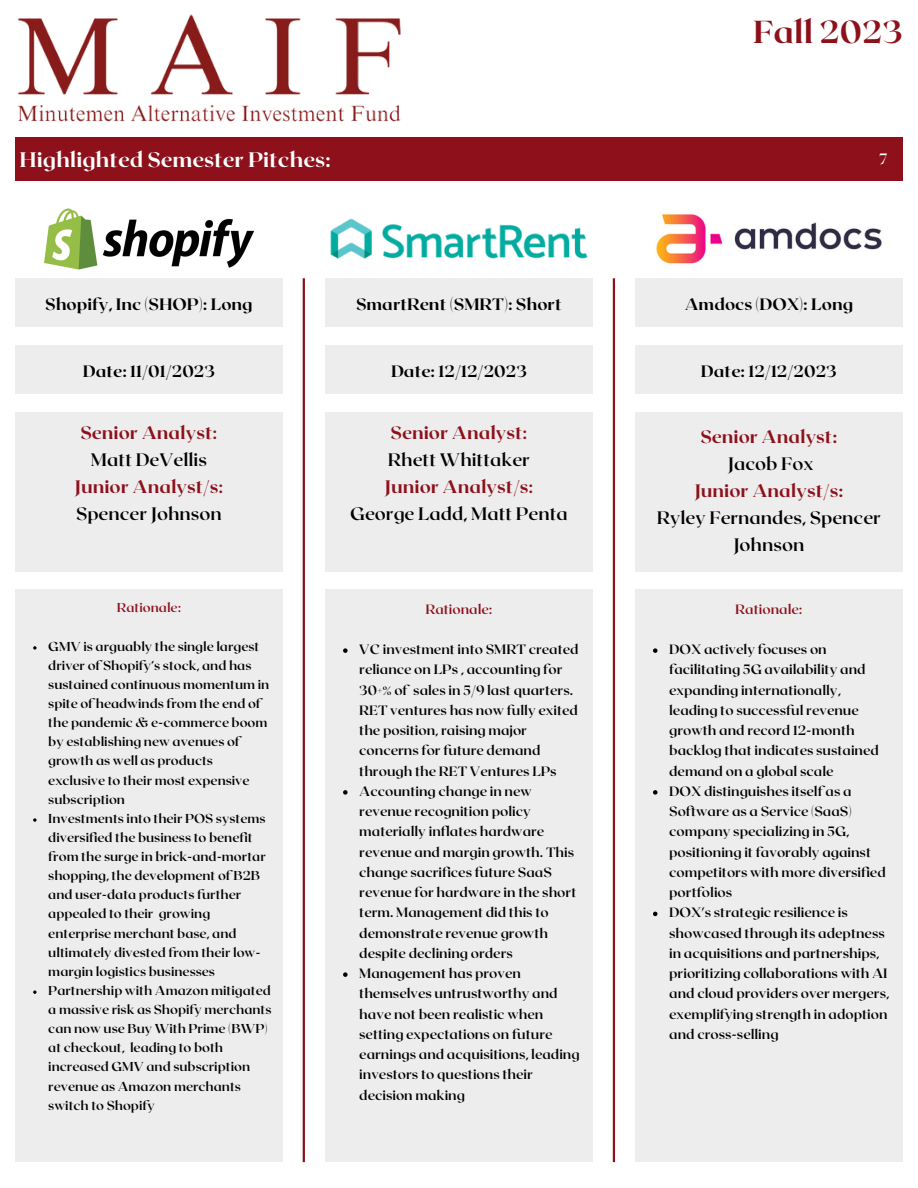
<style>
.page{position:relative;width:918px;height:1188px;background:#fff}
.page>*{position:absolute;margin:0;border:0;box-sizing:border-box;transform-origin:0 0}
.t1{font:800 31.8px "Roxborough CF";color:#8d101a}
.t2{font:800 21px "Roxborough CF";color:#fff}
.t3{font:700 18px/27px "Roxborough CF";color:#000;text-align:center}
.t4{font:800 18px "Roxborough CF";color:#8d101a}
.t5{font:800 16.5px "Roxborough CF";color:#000}
.t6{font:700 15px "Roxborough CF";color:#fff}
.t7{font:700 13.5px/20.2px "Roxborough CF";color:#000}
.t8{font:700 13.5px "Roxborough CF";color:#8d101a}
.t9{font:700 12.9px/19.2px "Roxborough CF";color:#000}
.t10{font:700 12.9px "Roxborough CF";color:#8d101a}
.s1{font-weight:700}
</style>
<div class="page">
<div style="left:15px;top:137px;width:888px;height:43px;background:#8d101a"></div>
<img style="left:17px;top:14px;width:384px;height:108px">
<img style="left:45px;top:180px;width:209px;height:90px">
<img style="left:656px;top:214px;width:226px;height:50px">
<div style="left:15px;top:278px;width:268px;height:49px;background:#ededed"></div>
<div style="left:15px;top:590px;width:268px;height:572px;background:#ededed"></div>
<svg style="left:33px;top:646px;width:4px;height:4px"></svg>
<svg style="left:33px;top:818px;width:4px;height:4px"></svg>
<svg style="left:33px;top:990px;width:4px;height:4px"></svg>
<img style="left:330px;top:218px;width:258px;height:41px">
<div style="left:325px;top:278px;width:268px;height:49px;background:#ededed"></div>
<div style="left:325px;top:590px;width:268px;height:572px;background:#ededed"></div>
<svg style="left:343px;top:648px;width:5px;height:5px"></svg>
<svg style="left:343px;top:790px;width:5px;height:5px"></svg>
<svg style="left:343px;top:972px;width:5px;height:5px"></svg>
<div style="left:635px;top:590px;width:268px;height:572px;background:#ededed"></div>
<svg style="left:653px;top:648px;width:5px;height:5px"></svg>
<svg style="left:653px;top:790px;width:5px;height:5px"></svg>
<svg style="left:653px;top:912px;width:5px;height:4px"></svg>
<div style="left:15px;top:412px;width:268px;height:160px;background:#ededed"></div>
<div style="left:325px;top:412px;width:268px;height:160px;background:#ededed"></div>
<div style="left:635px;top:412px;width:268px;height:160px;background:#ededed"></div>
<div style="left:635px;top:278px;width:268px;height:49px;background:#ededed"></div>
<div style="left:15px;top:345px;width:268px;height:49px;background:#ededed"></div>
<div style="left:325px;top:345px;width:268px;height:49px;background:#ededed"></div>
<div style="left:635px;top:345px;width:268px;height:49px;background:#ededed"></div>
<hr style="left:303px;top:278px;width:2px;height:884px;background:#8d101a">
<hr style="left:613px;top:278px;width:2px;height:884px;background:#8d101a">
<p class="t2" style="left:20px;top:146px;width:313px">Highlighted Semester Pitches:</p>
<p class="t5" style="left:45px;top:293px;width:209px">Shopify, Inc (SHOP): Long</p>
<p class="t5" style="left:356px;top:293px;width:207px">SmartRent (SMRT): Short</p>
<p class="t1" style="left:753px;top:11px;width:151px">Fall 2023</p>
<p class="t6" style="left:879px;top:149px;width:10px">7</p>
<p class="t5" style="left:685px;top:293px;width:170px">Amdocs (DOX): Long</p>
<p class="t5" style="left:83px;top:360px;width:134px">Date: 11/01/2023</p>
<p class="t5" style="left:391px;top:360px;width:137px">Date: 12/12/2023</p>
<p class="t5" style="left:701px;top:360px;width:137px">Date: 12/12/2023</p>
<p class="t4" style="left:80px;top:421px;width:138px">Senior Analyst<span class="s1">:</span></p>
<p class="t3" style="left:91px;top:446px;width:117px">Matt DeVellis</p>
<p class="t4" style="left:74px;top:475px;width:150px">Junior Analyst/s<span class="s1">:</span></p>
<p class="t3" style="left:76px;top:500px;width:147px">Spencer Johnson</p>
<p class="t10" style="left:117px;top:600px;width:66px">Rationale:</p>
<p class="t9" style="left:48px;top:636px;width:223px">GMV is arguably the single largest driver of Shopify’s stock, and has sustained continuous momentum in spite of headwinds from the end of the pandemic &amp; e-commerce boom by establishing new avenues of growth as well as products exclusive to their most expensive subscription</p>
<p class="t9" style="left:48px;top:808px;width:219px">Investments into their POS systems diversified the business to benefit from the surge in brick-and-mortar shopping, the development of B2B and user-data products further appealed to their growing enterprise merchant base, and ultimately divested from their low&shy;margin logistics businesses</p>
<p class="t9" style="left:48px;top:980px;width:225px">Partnership with Amazon mitigated a massive risk as Shopify merchants can now use Buy With Prime (BWP) at checkout, leading to both increased GMV and subscription revenue as Amazon merchants switch to Shopify</p>
<p class="t4" style="left:391px;top:421px;width:138px">Senior Analyst<span class="s1">:</span></p>
<p class="t3" style="left:388px;top:446px;width:144px">Rhett Whittaker</p>
<p class="t4" style="left:385px;top:475px;width:150px">Junior Analyst/s<span class="s1">:</span></p>
<p class="t3" style="left:350px;top:500px;width:219px">George Ladd, Matt Penta</p>
<p class="t8" style="left:425px;top:600px;width:69px">Rationale:</p>
<p class="t7" style="left:359px;top:638px;width:221px">VC investment into SMRT created reliance on LPs , accounting for<br>30+% of sales in 5/9 last quarters.<br>RET ventures has now fully exited the position, raising major concerns for future demand through the RET Ventures LPs</p>
<p class="t7" style="left:359px;top:780px;width:219px">Accounting change in new revenue recognition policy materially inflates hardware revenue and margin growth. This change sacrifices future SaaS revenue for hardware in the short term. Management did this to demonstrate revenue growth despite declining orders</p>
<p class="t7" style="left:359px;top:962px;width:222px">Management has proven themselves untrustworthy and have not been realistic when setting expectations on future earnings and acquisitions, leading investors to questions their decision making</p>
<p class="t4" style="left:700px;top:425px;width:139px">Senior Analyst:</p>
<p class="t3" style="left:728px;top:450px;width:87px">Jacob Fox</p>
<p class="t4" style="left:694px;top:479px;width:151px">Junior Analyst/s:</p>
<p class="t3" style="left:657px;top:504px;width:226px">Ryley Fernandes, Spencer<br>Johnson</p>
<p class="t8" style="left:735px;top:600px;width:69px">Rationale:</p>
<p class="t7" style="left:669px;top:638px;width:211px">DOX actively focuses on facilitating 5G availability and expanding internationally, leading to successful revenue growth and record 12-month backlog that indicates sustained demand on a global scale</p>
<p class="t7" style="left:669px;top:780px;width:218px">DOX distinguishes itself as a<br>Software as a Service (SaaS) company specializing in 5G, positioning it favorably against competitors with more diversified portfolios</p>
<p class="t7" style="left:669px;top:902px;width:222px">DOX's strategic resilience is showcased through its adeptness in acquisitions and partnerships, prioritizing collaborations with AI and cloud providers over mergers, exemplifying strength in adoption and cross-selling</p>
</div>
